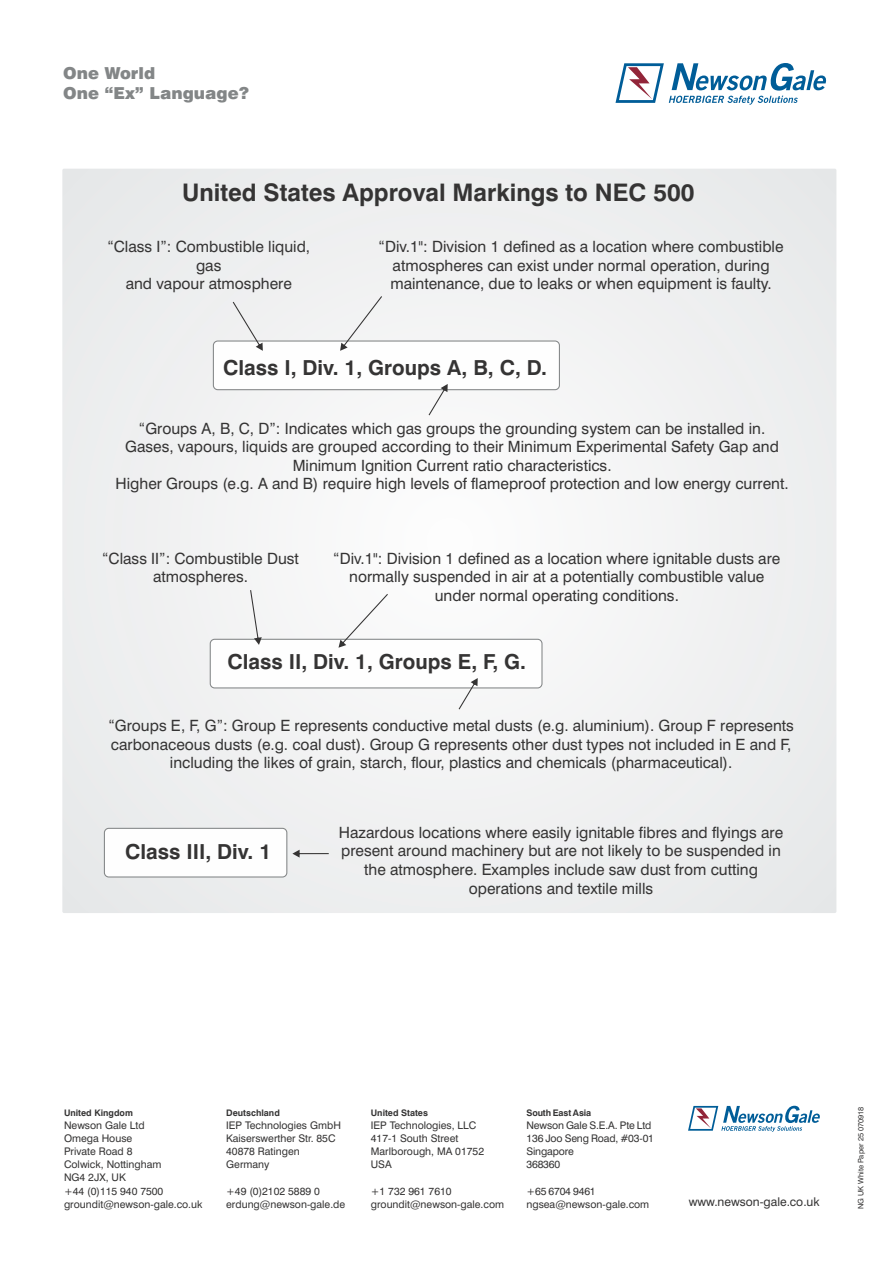
<style>
.page{position:relative;width:893px;height:1263px;background:#fff}
.page>*{position:absolute;margin:0;border:0;box-sizing:border-box;transform-origin:0 0}
.t1{font:700 24.15px "Swiss 721 BT";color:#353434}
.t2{font:700 20.7px "Swiss 721 BT";color:#353434}
.t3{font:900 16.5px/20.4px "Swiss 721 BT";color:#838687}
.t4{font:15.6px/18.6px "Swiss 721 BT";color:#353434;text-align:center}
.t5{font:12.15px "Swiss 721 BT";color:#353434}
.t6{font:10.5px/13.2px "Swiss 721 BT";color:#353434}
.t7{font:700 9px "Swiss 721 BT";color:#353434}
.t8{font:7.5px "Swiss 721 BT";color:#353434}
</style>
<div class="page">
<div style="left:62px;top:169px;width:774px;height:744px;background:#eff0f1;border-radius:2px"></div>
<div style="left:213px;top:340px;width:347px;height:50px;background:#fefefe;border:1px solid #838687;border-radius:4px"></div>
<svg style="left:233px;top:302px;width:30px;height:49px"></svg>
<svg style="left:429px;top:384px;width:19px;height:31px"></svg>
<svg style="left:340px;top:296px;width:42px;height:55px"></svg>
<div style="left:210px;top:639px;width:332px;height:49px;background:#fefefe;border:1px solid #838687;border-radius:4px"></div>
<svg style="left:250px;top:590px;width:12px;height:55px"></svg>
<svg style="left:459px;top:678px;width:19px;height:31px"></svg>
<svg style="left:338px;top:594px;width:50px;height:54px"></svg>
<div style="left:104px;top:828px;width:183px;height:49px;background:#fefefe;border:1px solid #838687;border-radius:4px"></div>
<svg style="left:292px;top:850px;width:37px;height:7px"></svg>
<svg style="left:615px;top:63px;width:212px;height:42px"></svg>
<svg style="left:688px;top:1106px;width:132px;height:26px"></svg>
<p class="t3" style="left:63px;top:64px;width:187px">One World<br>One “Ex” Language?</p>
<h1 class="t1" style="left:182px;top:183px;width:514px">United States Approval Markings to NEC 500</h1>
<p class="t4" style="left:379px;top:239px;width:406px">“Div.1": Division 1 defined as a location where combustible atmospheres can exist under normal operation, during maintenance, due to leaks or when equipment is faulty.</p>
<p class="t4" style="left:107px;top:239px;width:204px">“Class I”: Combustible liquid, gas<br>and vapour atmosphere</p>
<h2 class="t2" style="left:223px;top:359px;width:325px">Class I, Div. 1, Groups A, B, C, D.</h2>
<p class="t4" style="left:116px;top:420px;width:675px">“Groups A, B, C, D”: Indicates which gas groups the grounding system can be installed in.<br>Gases, vapours, liquids are grouped according to their Minimum Experimental Safety Gap and Minimum Ignition Current ratio characteristics.<br>Higher Groups (e.g. A and B) require high levels of flameproof protection and low energy current.</p>
<p class="t4" style="left:102px;top:550px;width:198px">“Class II”: Combustible Dust atmospheres.</p>
<p class="t4" style="left:333px;top:550px;width:449px">“Div.1": Division 1 defined as a location where ignitable dusts are normally suspended in air at a potentially combustible value under normal operating conditions.</p>
<h2 class="t2" style="left:227px;top:653px;width:300px">Class II, Div. 1, Groups E, F, G.</h2>
<p class="t4" style="left:108px;top:718px;width:687px">“Groups E, F, G”: Group E represents conductive metal dusts (e.g. aluminium). Group F represents carbonaceous dusts (e.g. coal dust). Group G represents other dust types not included in E and F, including the likes of grain, starch, flour, plastics and chemicals (pharmaceutical).</p>
<h2 class="t2" style="left:125px;top:843px;width:147px">Class III, Div. 1</h2>
<p class="t4" style="left:339px;top:824px;width:446px">Hazardous locations where easily ignitable fibres and flyings are present around machinery but are not likely to be suspended in the atmosphere. Examples include saw dust from cutting operations and textile mills</p>
<p class="t7" style="left:64px;top:1109px;width:70px">United Kingdom</p>
<p class="t6" style="left:64px;top:1119px;width:140px">Newson Gale Ltd<br>Omega House<br>Private Road 8<br>Colwick, Nottingham<br>NG4 2JX, UK<br>+44 (0)115 940 7500 groundit@newson-gale.co.uk</p>
<p class="t7" style="left:226px;top:1109px;width:55px">Deutschland</p>
<p class="t6" style="left:226px;top:1119px;width:116px">IEP Technologies GmbH<br>Kaiserswerther Str. 85C<br>40878 Ratingen<br>Germany</p>
<p class="t6" style="left:226px;top:1185px;width:121px">+49 (0)2102 5889 0 erdung@newson-gale.de</p>
<p class="t7" style="left:371px;top:1109px;width:59px">United States</p>
<p class="t6" style="left:371px;top:1119px;width:115px">IEP Technologies, LLC<br>417-1 South Street<br>Marlborough, MA 01752<br>USA</p>
<p class="t6" style="left:371px;top:1185px;width:135px">+1 732 961 7610 groundit@newson-gale.com</p>
<p class="t7" style="left:526px;top:1109px;width:66px">South East Asia</p>
<p class="t6" style="left:526px;top:1119px;width:129px">Newson Gale S.E.A. Pte Ltd<br>136 Joo Seng Road, #03-01<br>Singapore<br>368360</p>
<p class="t6" style="left:526px;top:1185px;width:124px">+65 6704 9461 ngsea@newson-gale.com</p>
<p class="t5" style="left:689px;top:1197px;width:133px">www.newson-gale.co.uk</p>
<p class="t8" style="left:858px;top:1209px;width:105px;rotate:-90deg">NG UK White Paper 25 070918</p>
</div>
